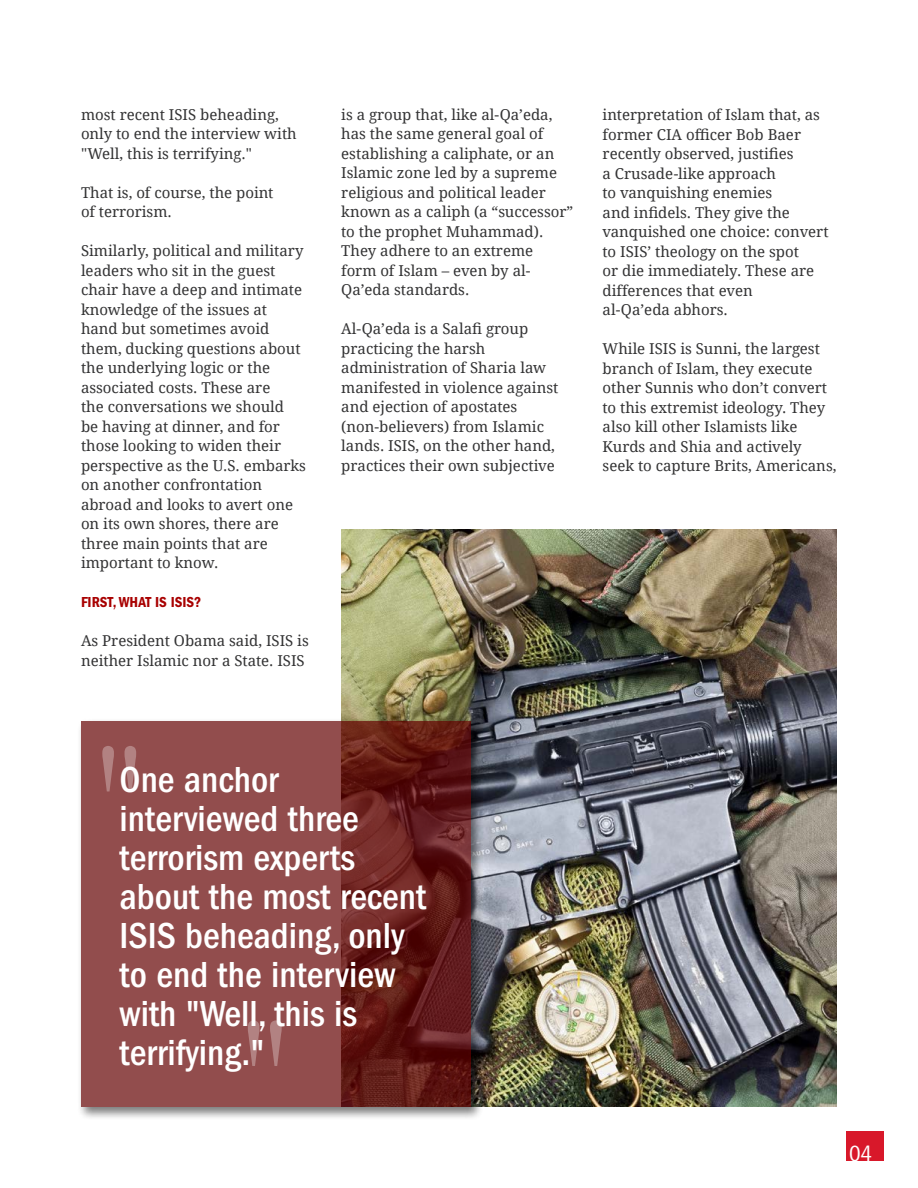
<style>
.page{position:relative;width:918px;height:1188px;background:#fff}
.page>*{position:absolute;margin:0;border:0;box-sizing:border-box;transform-origin:0 0}
.t1{font:700 150px "Didot";color:#fff}
.t2{font:500 condensed 37.5px/39px "Franklin Gothic";color:#fff}
.t3{font:condensed 22.65px "Franklin Gothic";color:#fff}
.t4{font:15px/19.5px "Droid Serif";color:#333334}
.t5{font:600 condensed 15px "Franklin Gothic";color:#a80000}
</style>
<div class="page">
<img style="left:341px;top:529px;width:496px;height:578px">
<hr style="left:0;top:108px;width:1px;height:372px;background:#424554">
<div style="left:846px;top:1132px;width:38px;height:29px;background:#d8182a"></div>
<div style="left:77px;top:718px;width:407px;height:402px;background:#000;opacity:.75"></div>
<svg style="left:81px;top:721px;width:390px;height:386px;background:#823c3b"></svg>
<p class="t4" style="left:81px;top:105px;width:217px">most recent ISIS beheading, only to end the interview with "Well, this is terrifying."</p>
<p class="t4" style="left:81px;top:183px;width:194px">That is, of course, the point of terrorism.</p>
<p class="t4" style="left:81px;top:241px;width:227px">Similarly, political and military leaders who sit in the guest chair have a deep and intimate knowledge of the issues at hand but sometimes avoid them, ducking questions about the underlying logic or the associated costs. These are<br>the conversations we should<br>be having at dinner, and for those looking to widen their perspective as the U.S. embarks on another confrontation abroad and looks to avert one on its own shores, there are three main points that are important to know.</p>
<p class="t5" style="left:81px;top:594px;width:122px">FIRST, WHAT IS ISIS?</p>
<p class="t4" style="left:81px;top:631px;width:229px">As President Obama said, ISIS is neither Islamic nor a State. ISIS</p>
<p class="t4" style="left:341px;top:105px;width:234px">is a group that, like al-Qa’eda, has the same general goal of establishing a caliphate, or an<br>Islamic zone led by a supreme religious and political leader known as a caliph (a “successor” to the prophet Muhammad).<br>They adhere to an extreme<br>form of Islam – even by al-<br>Qa’eda standards.</p>
<p class="t4" style="left:341px;top:319px;width:219px">Al-Qa’eda is a Salafi group practicing the harsh administration of Sharia law manifested in violence against and ejection of apostates (non-believers) from Islamic lands. ISIS, on the other hand, practices their own subjective</p>
<p class="t4" style="left:603px;top:105px;width:227px">interpretation of Islam that, as former CIA officer Bob Baer recently observed, justifies<br>a Crusade-like approach<br>to vanquishing enemies<br>and infidels. They give the vanquished one choice: convert to ISIS’ theology on the spot<br>or die immediately. These are differences that even<br>al-Qa’eda abhors.</p>
<p class="t4" style="left:603px;top:339px;width:235px">While ISIS is Sunni, the largest branch of Islam, they execute other Sunnis who don’t convert to this extremist ideology. They also kill other Islamists like<br>Kurds and Shia and actively seek to capture Brits, Americans,</p>
<h1 class="t1" style="left:92px;top:708px;width:57px">"</h1>
<h2 class="t2" style="left:120px;top:761px;width:308px">One anchor interviewed three terrorism experts about the most recent<br>ISIS beheading, only to end the interview with "Well, this is terrifying."</h2>
<h1 class="t1" style="left:237px;top:982px;width:57px">"</h1>
<h3 class="t3" style="left:849px;top:1141px;width:25px">04</h3>
</div>
